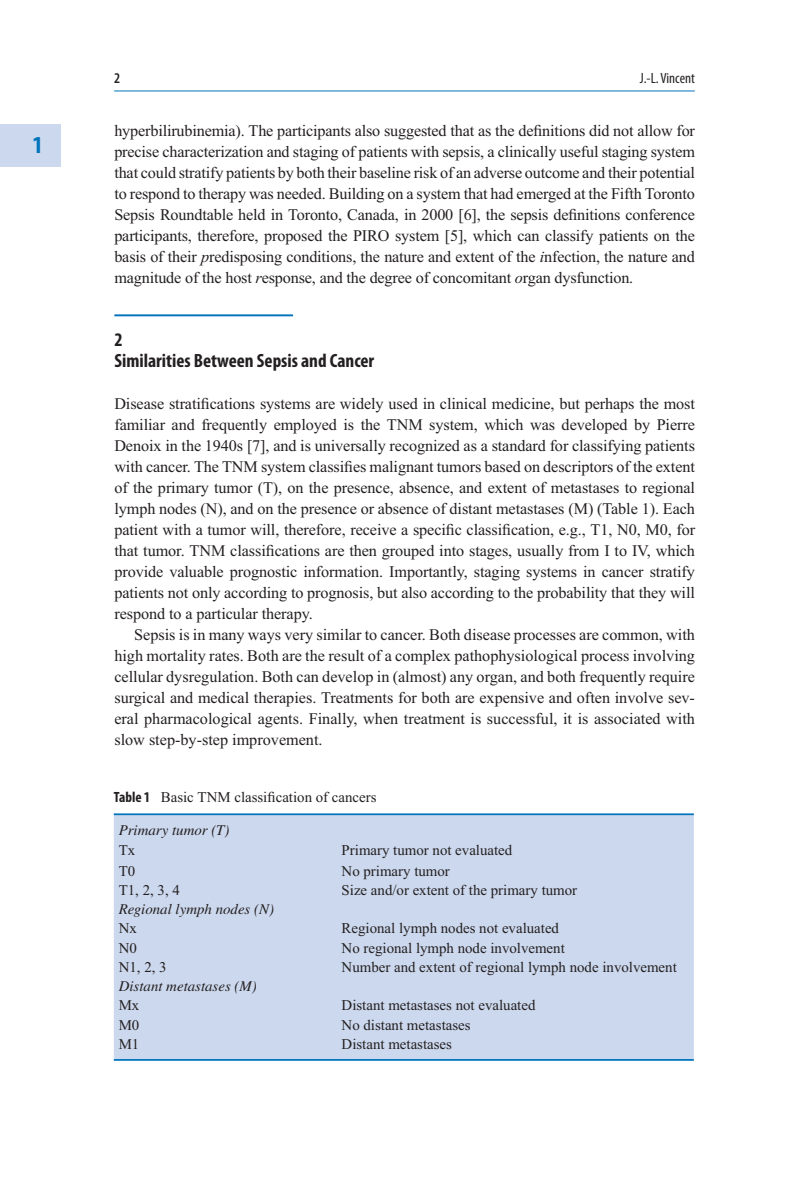
<style>
.page{position:relative;width:799px;height:1196px;background:#fff}
.page>*{position:absolute;margin:0;border:0;box-sizing:border-box;transform-origin:0 0}
.t1{font:700 condensed 24.5px "Myriad Pro";color:#0073bc}
.t2{font:700 condensed 19.25px/21px "Myriad Pro";color:#231f20}
.t3{font:16.1px/21px "Times New Roman";letter-spacing:-.005em;color:#231f20;text-align:justify}
.t4{font:14.88px "Times New Roman";color:#231f20}
.t5{font:italic 14.88px/19.2px "Times";color:#231f20}
.t6{font:condensed 14.88px "Myriad Pro";letter-spacing:-.005em;color:#231f20}
.t7{font:600 condensed 14.88px "Myriad Pro";color:#231f20}
.s1{font-family:"Times";font-style:italic}
.s2{font-family:"Myriad Pro";font-weight:700;font-stretch:condensed}
.s3{font-family:"Times New Roman";font-style:normal}
</style>
<div class="page">
<hr style="left:114px;top:91px;width:581px;height:1px;background:#0073bc">
<div style="left:0;top:124px;width:60px;height:42px;background:#ccd8ed"></div>
<hr style="left:114px;top:314px;width:179px;height:2px;background:#0073bc">
<div style="left:114px;top:815px;width:580px;height:244px;background:#ccd8ed"></div>
<hr style="left:114px;top:1059px;width:580px;height:1px;background:#0073bc">
<hr style="left:114px;top:813px;width:580px;height:2px;background:#0073bc">
<p class="t1" style="left:32px;top:136px;width:12px">1</p>
<p class="t7" style="left:114px;top:73px;width:8px">2</p>
<p class="t6" style="left:640px;top:73px;width:56px">J.-L. Vincent</p>
<p class="t3" style="left:114px;top:122px;width:582px">hyperbilirubinemia). The participants also suggested that as the definitions did not allow for precise characterization and staging of patients with sepsis, a clinically useful staging system that could stratify patients by both their baseline risk of an adverse outcome and their potential to respond to therapy was needed. Building on a system that had emerged at the Fifth Toronto Sepsis Roundtable held in Toronto, Canada, in 2000 [6], the sepsis definitions conference participants, therefore, proposed the PIRO system [5], which can classify patients on the basis of their <span class="s1">p</span>redisposing conditions, the nature and extent of the <span class="s1">i</span>nfection, the nature and magnitude of the host <span class="s1">r</span>esponse, and the degree of concomitant <span class="s1">o</span>rgan dysfunction.</p>
<p class="t2" style="left:114px;top:331px;width:261px">2<br>Similarities Between Sepsis and Cancer</p>
<p class="t3" style="left:114px;top:395px;width:582px">Disease stratifications systems are widely used in clinical medicine, but perhaps the most</p>
<p class="t3" style="left:114px;top:416px;width:582px">familiar and frequently employed is the TNM system, which was developed by Pierre</p>
<p class="t3" style="left:114px;top:437px;width:582px">Denoix in the 1940s [7], and is universally recognized as a standard for classifying patients</p>
<p class="t3" style="left:114px;top:458px;width:582px">with cancer. The TNM system classifies malignant tumors based on descriptors of the extent</p>
<p class="t3" style="left:114px;top:479px;width:582px">of the primary tumor (T), on the presence, absence, and extent of metastases to regional</p>
<p class="t3" style="left:114px;top:500px;width:582px">lymph nodes (N), and on the presence or absence of distant metastases (M) (Table 1). Each</p>
<p class="t3" style="left:114px;top:521px;width:582px">patient with a tumor will, therefore, receive a specific classification, e.g., T1, N0, M0, for</p>
<p class="t3" style="left:114px;top:542px;width:582px">that tumor. TNM classifications are then grouped into stages, usually from I to IV, which</p>
<p class="t3" style="left:114px;top:563px;width:582px">provide valuable prognostic information. Importantly, staging systems in cancer stratify</p>
<p class="t3" style="left:114px;top:584px;width:582px">patients not only according to prognosis, but also according to the probability that they will</p>
<p class="t3" style="left:114px;top:605px;width:200px">respond to a particular therapy.</p>
<p class="t3" style="left:134px;top:626px;width:562px">Sepsis is in many ways very similar to cancer. Both disease processes are common, with</p>
<p class="t3" style="left:114px;top:647px;width:582px">high mortality rates. Both are the result of a complex pathophysiological process involving</p>
<p class="t3" style="left:114px;top:668px;width:582px">cellular dysregulation. Both can develop in (almost) any organ, and both frequently require</p>
<p class="t3" style="left:114px;top:689px;width:582px">surgical and medical therapies. Treatments for both are expensive and often involve sev-</p>
<p class="t3" style="left:114px;top:710px;width:582px">eral pharmacological agents. Finally, when treatment is successful, it is associated with</p>
<p class="t3" style="left:114px;top:731px;width:210px">slow step-by-step improvement.</p>
<p class="t4" style="left:114px;top:791px;width:264px"><span class="s2">Table 1</span> Basic TNM classification of cancers</p>
<p class="t5" style="left:119px;top:821px;width:112px;line-height:20.1px">Primary tumor (T)<br><span class="s3">Tx</span></p>
<p class="t4" style="left:341px;top:845px;width:172px">Primary tumor not evaluated</p>
<p class="t4" style="left:119px;top:865px;width:18px">T0</p>
<p class="t4" style="left:341px;top:865px;width:110px">No primary tumor</p>
<p class="t4" style="left:119px;top:884px;width:63px">T1, 2, 3, 4</p>
<p class="t4" style="left:341px;top:884px;width:237px">Size and/or extent of the primary tumor</p>
<p class="t5" style="left:119px;top:900px;width:157px">Regional lymph nodes (N)<br><span class="s3">Nx</span></p>
<p class="t4" style="left:341px;top:923px;width:219px">Regional lymph nodes not evaluated</p>
<p class="t4" style="left:119px;top:942px;width:20px">N0</p>
<p class="t4" style="left:341px;top:942px;width:225px">No regional lymph node involvement</p>
<p class="t4" style="left:119px;top:961px;width:49px">N1, 2, 3</p>
<p class="t4" style="left:341px;top:961px;width:337px">Number and extent of regional lymph node involvement</p>
<p class="t5" style="left:119px;top:977px;width:139px">Distant metastases (M)<br><span class="s3">Mx</span></p>
<p class="t4" style="left:341px;top:1000px;width:195px">Distant metastases not evaluated</p>
<p class="t4" style="left:119px;top:1019px;width:22px">M0</p>
<p class="t4" style="left:341px;top:1019px;width:130px">No distant metastases</p>
<p class="t4" style="left:119px;top:1038px;width:22px">M1</p>
<p class="t4" style="left:341px;top:1038px;width:112px">Distant metastases</p>
</div>
